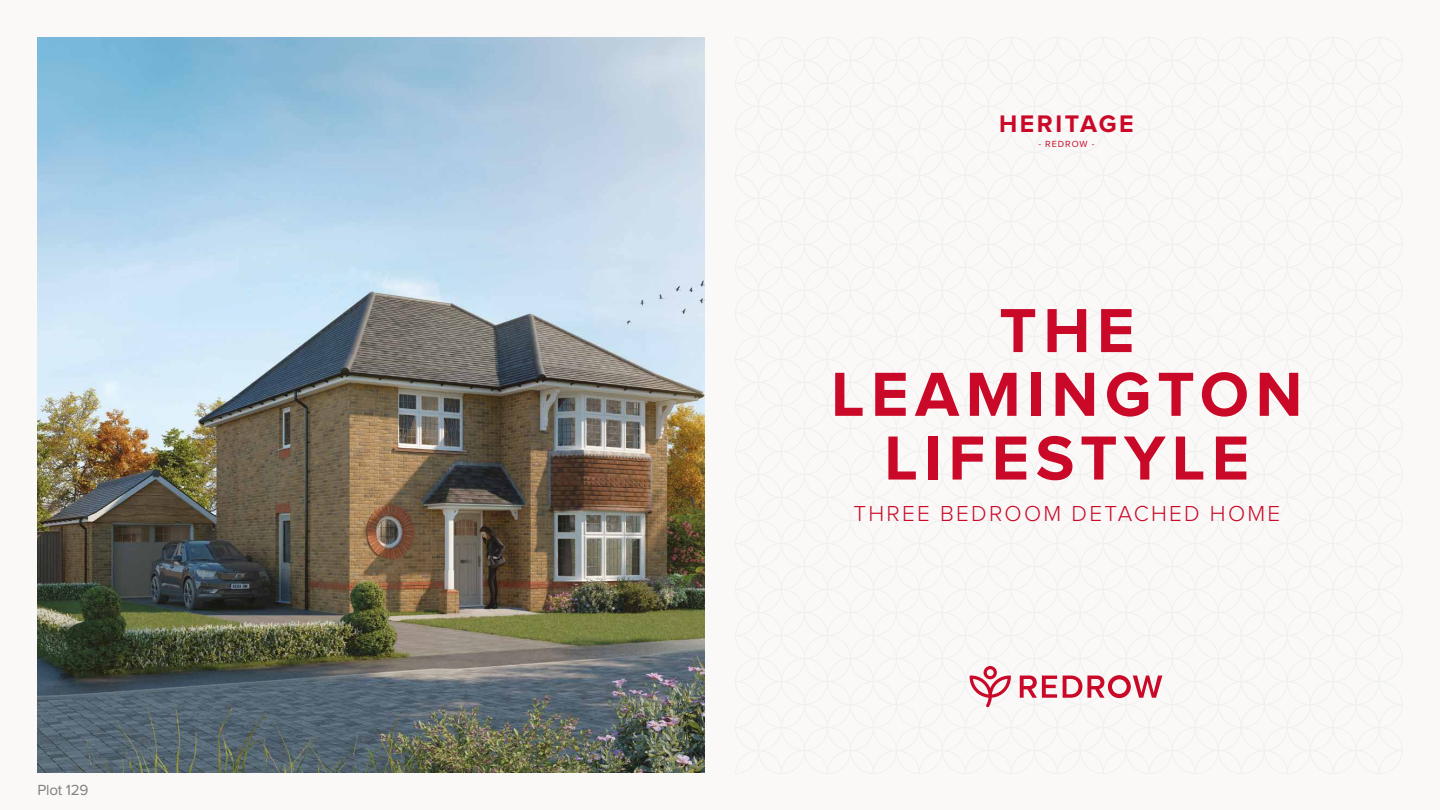
<style>
.page{position:relative;width:1440px;height:810px;background:#faf9f8}
.page>*{position:absolute;margin:0;border:0;box-sizing:border-box;transform-origin:0 0}
.t1{font:700 64.5px/63.8px "Proxima Nova";letter-spacing:.1em;color:#ca0928;text-align:center}
.t2{font:700 24.9px "Proxima Nova";letter-spacing:.1em;color:#ca0928}
.t3{font:300 22.5px "Proxima Nova";letter-spacing:.1em;color:#ca0928}
.t4{font:15.23px "Proxima Nova";letter-spacing:-.015em;color:#808080}
.t5{font:9.15px "Proxima Nova";letter-spacing:.1em;color:#ca0928}
</style>
<div class="page">
<svg style="left:969px;top:666px;width:194px;height:42px"></svg>
<img style="left:38px;top:38px;width:667px;height:734px">
<p class="t4" style="left:38px;top:783px;width:52px">Plot 129</p>
<p class="t2" style="left:999px;top:112px;width:136px">HERITAGE</p>
<p class="t5" style="left:1038px;top:140px;width:58px">- REDROW -</p>
<h1 class="t1" style="left:831px;top:302px;width:473px">THE<br>LEAMINGTON<br>LIFESTYLE</h1>
<p class="t3" style="left:854px;top:503px;width:428px">THREE BEDROOM DETACHED HOME</p>
</div>
